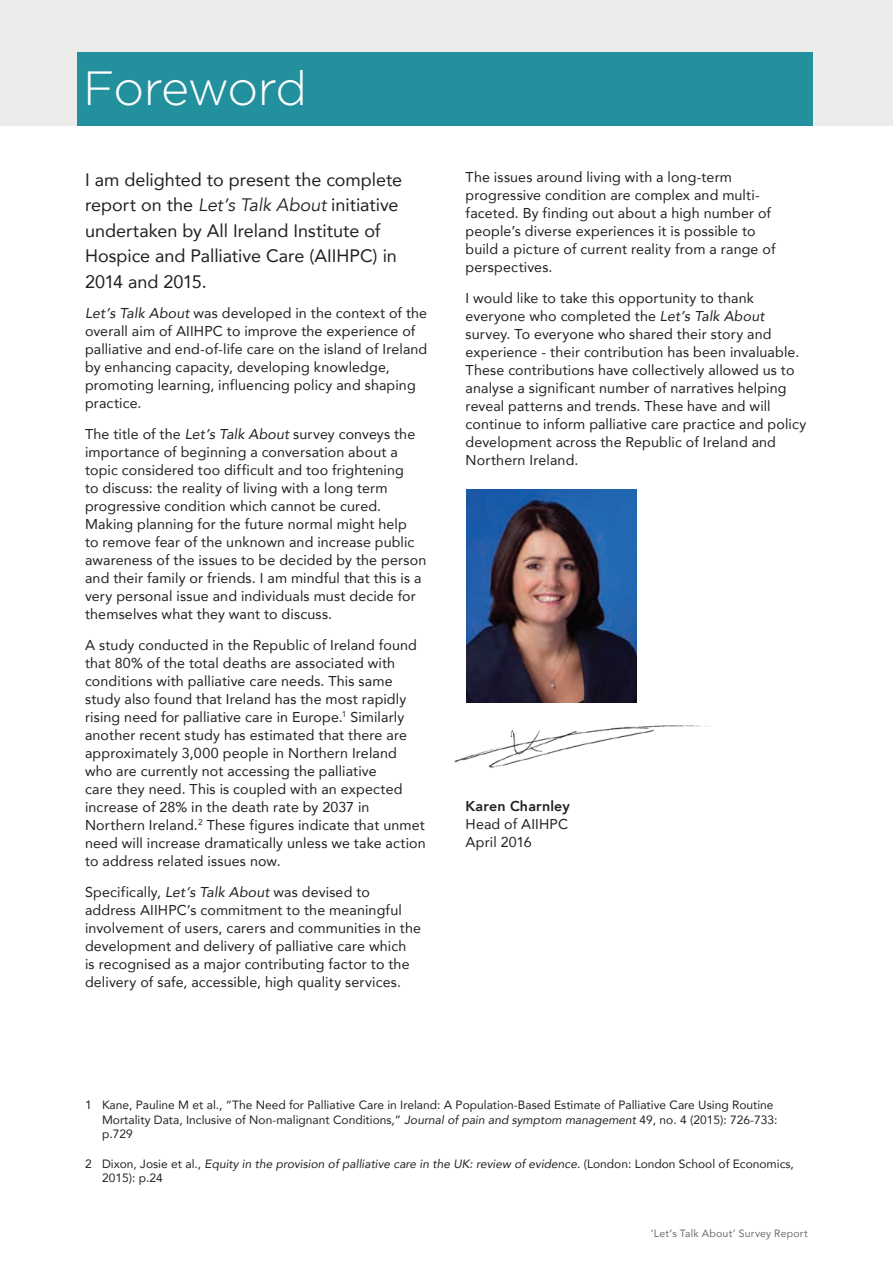
<style>
.page{position:relative;width:893px;height:1263px;background:#fff}
.page>*{position:absolute;margin:0;border:0;box-sizing:border-box;transform-origin:0 0}
.t1{font:300 48px "Gotham";letter-spacing:-.03em;color:#fff}
.t2{font:18px/25.5px "Avenir";color:#231f20}
.t3{font:14.25px/18px "Avenir";letter-spacing:.01em;color:#231f20}
.t4{font:12px/14.4px "Avenir";color:#222}
.t5{font:10.5px "Avenir";letter-spacing:.02em;color:#6c6d70}
.s1{font-style:italic}
.s2{font-weight:800}
.s3{color:#231f20}
</style>
<div class="page">
<div style="left:0;top:0;width:893px;height:126px;background:#ececea"></div>
<img style="left:466px;top:489px;width:170px;height:213px">
<img style="left:454px;top:725px;width:256px;height:43px">
<div style="left:77px;top:52px;width:736px;height:74px;background:#22919d"></div>
<div style="left:56px;top:1224px;width:38px;height:20px;border:2px solid #fff;border-radius:50%"></div>
<p class="t1" style="left:83px;top:58px;width:226px">Foreword</p>
<p class="t2" style="left:85px;top:166px;width:319px">I am delighted to present the complete report on the <span class="s1">Let’s Talk About</span> initiative undertaken by All Ireland Institute of Hospice and Palliative Care (AIIHPC) in 2014 and 2015.</p>
<p class="t3" style="left:85px;top:304px;width:344px"><span class="s1">Let’s Talk About</span> was developed in the context of the overall aim of AIIHPC to improve the experience of palliative and end-of-life care on the island of Ireland by enhancing capacity, developing knowledge, promoting learning, influencing policy and shaping practice.</p>
<p class="t3" style="left:85px;top:425px;width:343px">The title of the <span class="s1">Let’s Talk About</span> survey conveys the importance of beginning a conversation about a topic considered too difficult and too frightening<br>to discuss: the reality of living with a long term progressive condition which cannot be cured.<br>Making planning for the future normal might help<br>to remove fear of the unknown and increase public awareness of the issues to be decided by the person and their family or friends. I am mindful that this is a very personal issue and individuals must decide for themselves what they want to discuss.</p>
<p class="t3" style="left:85px;top:635px;width:342px">A study conducted in the Republic of Ireland found that 80% of the total deaths are associated with conditions with palliative care needs. This same study also found that Ireland has the most rapidly rising need for palliative care in Europe.<sup>1</sup> Similarly another recent study has estimated that there are approximately 3,000 people in Northern Ireland who are currently not accessing the palliative<br>care they need. This is coupled with an expected increase of 28% in the death rate by 2037 in Northern Ireland.<sup>2</sup> These figures indicate that unmet need will increase dramatically unless we take action to address related issues now.</p>
<p class="t3" style="left:85px;top:882px;width:338px">Specifically, <span class="s1">Let’s Talk About</span> was devised to address AIIHPC’s commitment to the meaningful involvement of users, carers and communities in the development and delivery of palliative care which<br>is recognised as a major contributing factor to the delivery of safe, accessible, high quality services.</p>
<p class="t3" style="left:466px;top:167px;width:311px">The issues around living with a long-term progressive condition are complex and multi&shy;faceted. By finding out about a high number of people’s diverse experiences it is possible to build a picture of current reality from a range of perspectives.</p>
<p class="t3" style="left:466px;top:288px;width:342px">I would like to take this opportunity to thank everyone who completed the <span class="s1">Let’s Talk About </span>survey. To everyone who shared their story and experience - their contribution has been invaluable.<br>These contributions have collectively allowed us to analyse a significant number of narratives helping reveal patterns and trends. These have and will continue to inform palliative care practice and policy development across the Republic of Ireland and Northern Ireland.</p>
<p class="t3" style="left:466px;top:797px;width:106px"><span class="s2">Karen Charnley<br></span>Head of AIIHPC<br>April 2016</p>
<p class="t4" style="left:102px;top:1098px;width:677px;text-indent:-17px"><span class="s3">1</span> Kane, Pauline M et al., “The Need for Palliative Care in Ireland: A Population-Based Estimate of Palliative Care Using Routine<br>Mortality Data, Inclusive of Non-malignant Conditions,” <span class="s1">Journal of pain and symptom management</span> 49, no. 4 (2015): 726-733: p.729</p>
<p class="t4" style="left:102px;top:1156px;width:693px;text-indent:-17px"><span class="s3">2</span> Dixon, Josie et al., <span class="s1">Equity in the provision of palliative care in the UK: review of evidence</span>. (London: London School of Economics,<br>2015): p.24</p>
<p class="t5" style="left:651px;top:1224px;width:159px">‘Let’s Talk About’ Survey Report</p>
</div>
